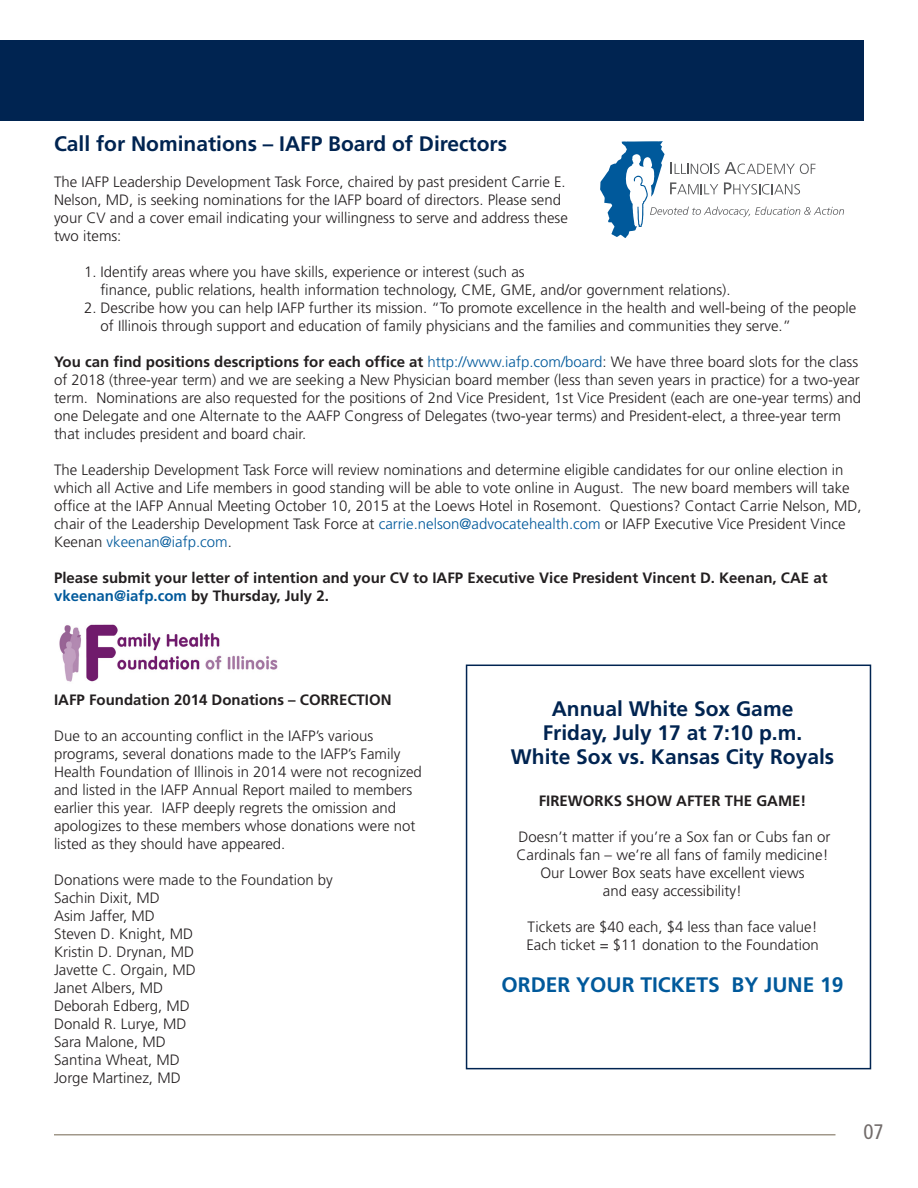
<style>
.page{position:relative;width:918px;height:1188px;background:#fff}
.page>*{position:absolute;margin:0;border:0;box-sizing:border-box;transform-origin:0 0}
.t1{font:700 21px "Frutiger";color:#002451}
.t2{font:700 21px "Frutiger";color:#00599b}
.t3{font:condensed 21px "Frutiger";color:#726c6b}
.t4{font:300 15px/18px "Frutiger";color:#231f20}
.t5{font:700 15px/18px "Frutiger";color:#231f20}
.s1{font-weight:700}
.s2{color:#00599b}
</style>
<div class="page">
<hr style="left:54px;top:1134px;width:782px;height:2px;background:#a1988a">
<div style="left:0;top:40px;width:864px;height:82px;background:#002451"></div>
<svg style="left:600px;top:141px;width:244px;height:97px"></svg>
<img style="left:59px;top:624px;width:219px;height:58px">
<div style="left:466px;top:665px;width:405px;height:404px;border:2px solid #002451"></div>
<p class="t1" style="left:54px;top:132px;width:455px">Call for Nominations – IAFP Board of Directors</p>
<p class="t4" style="left:54px;top:173px;width:515px">The IAFP Leadership Development Task Force, chaired by past president Carrie E.<br>Nelson, MD, is seeking nominations for the IAFP board of directors. Please send your CV and a cover email indicating your willingness to serve and address these two items:</p>
<p class="t4" style="left:100px;top:263px;width:632px;text-indent:-16px">1. Identify areas where you have skills, experience or interest (such as<br>finance, public relations, health information technology, CME, GME, and/or government relations).</p>
<p class="t4" style="left:100px;top:299px;width:757px;text-indent:-16px">2. Describe how you can help IAFP further its mission. “To promote excellence in the health and well-being of the people of Illinois through support and education of family physicians and the families and communities they serve.”</p>
<p class="t4" style="left:54px;top:353px;width:809px"><span class="s1">You can find positions descriptions for each office at</span> <span class="s2">http://www.iafp.com/board</span>: We have three board slots for the class of 2018 (three-year term) and we are seeking a New Physician board member (less than seven years in practice) for a two-year term. Nominations are also requested for the positions of 2nd Vice President, 1st Vice President (each are one-year terms) and one Delegate and one Alternate to the AAFP Congress of Delegates (two-year terms) and President-elect, a three-year term that includes president and board chair.</p>
<p class="t4" style="left:54px;top:461px;width:809px">The Leadership Development Task Force will review nominations and determine eligible candidates for our online election in which all Active and Life members in good standing will be able to vote online in August. The new board members will take office at the IAFP Annual Meeting October 10, 2015 at the Loews Hotel in Rosemont. Questions? Contact Carrie Nelson, MD, chair of the Leadership Development Task Force at <span class="s2">carrie.nelson@advocatehealth.com</span> or IAFP Executive Vice President Vince Keenan <span class="s2">vkeenan@iafp.com</span>.</p>
<p class="t5" style="left:54px;top:569px;width:775px">Please submit your letter of intention and your CV to IAFP Executive Vice President Vincent D. Keenan, CAE at <span class="s2">vkeenan@iafp.com</span> by Thursday, July 2.</p>
<p class="t5" style="left:54px;top:691px;width:339px">IAFP Foundation 2014 Donations – CORRECTION</p>
<p class="t4" style="left:54px;top:727px;width:369px">Due to an accounting conflict in the IAFP’s various programs, several donations made to the IAFP’s Family Health Foundation of Illinois in 2014 were not recognized and listed in the IAFP Annual Report mailed to members earlier this year. IAFP deeply regrets the omission and apologizes to these members whose donations were not listed as they should have appeared.</p>
<p class="t4" style="left:54px;top:871px;width:280px">Donations were made to the Foundation by</p>
<p class="t4" style="left:54px;top:889px;width:107px">Sachin Dixit, MD</p>
<p class="t4" style="left:54px;top:907px;width:102px">Asim Jaffer, MD</p>
<p class="t4" style="left:54px;top:925px;width:141px">Steven D. Knight, MD</p>
<p class="t4" style="left:54px;top:943px;width:142px">Kristin D. Drynan, MD</p>
<p class="t4" style="left:54px;top:961px;width:143px">Javette C. Orgain, MD</p>
<p class="t4" style="left:54px;top:979px;width:111px">Janet Albers, MD</p>
<p class="t4" style="left:54px;top:997px;width:137px">Deborah Edberg, MD</p>
<p class="t4" style="left:54px;top:1015px;width:134px">Donald R. Lurye, MD</p>
<p class="t4" style="left:54px;top:1033px;width:113px">Sara Malone, MD</p>
<p class="t4" style="left:54px;top:1051px;width:127px">Santina Wheat, MD</p>
<p class="t4" style="left:54px;top:1069px;width:128px">Jorge Martinez, MD</p>
<p class="t1" style="left:552px;top:697px;width:243px">Annual White Sox Game</p>
<p class="t1" style="left:543px;top:721px;width:261px">Friday, July 17 at 7:10 p.m.</p>
<p class="t1" style="left:511px;top:745px;width:325px">White Sox vs. Kansas City Royals</p>
<p class="t5" style="left:539px;top:792px;width:269px">FIREWORKS SHOW AFTER THE GAME!</p>
<p class="t4" style="left:517px;top:828px;width:316px">Doesn’t matter if you’re a Sox fan or Cubs fan or<br>Cardinals fan – we’re all fans of family medicine!</p>
<p class="t4" style="left:540px;top:864px;width:266px;text-align:center">Our Lower Box seats have excellent views and easy accessibility!</p>
<p class="t4" style="left:528px;top:918px;width:292px">Tickets are $40 each, $4 less than face value!</p>
<p class="t4" style="left:526px;top:936px;width:294px">Each ticket = $11 donation to the Foundation</p>
<p class="t2" style="left:502px;top:973px;width:343px">ORDER YOUR TICKETS BY JUNE 19</p>
<p class="t3" style="left:863px;top:1120px;width:22px">07</p>
</div>
